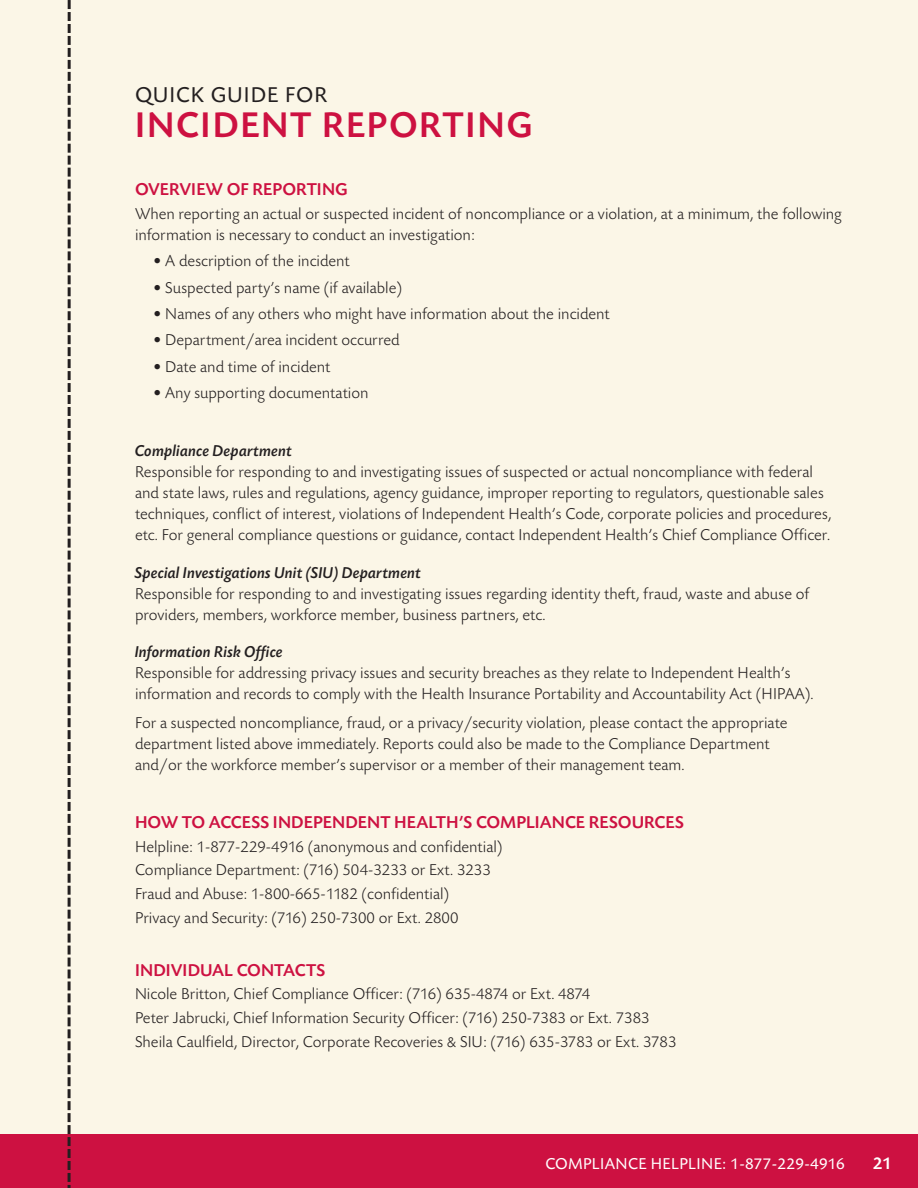
<style>
.page{position:relative;width:918px;height:1188px;background:#fbf6e7}
.page>*{position:absolute;margin:0;border:0;box-sizing:border-box;transform-origin:0 0}
.t1{font:500 37.5px "Today BEF";letter-spacing:.04em;color:#cd1141}
.t2{font:22.5px "Today BEF";letter-spacing:.04em;color:#231f20}
.t3{font:500 18px "Today BEF";color:#cd1141}
.t4{font:500 18px "Today BEF";color:#fff}
.t5{font:300 16.5px/21px "Today BEF";color:#231f20}
.t6{font:16.5px "Today BEF";letter-spacing:.02em;color:#fff}
.s1{font-weight:500;font-style:italic}
.s2{font-family:"Avenir";font-size:13.5px}
</style>
<div class="page">
<div style="left:0;top:1134px;width:918px;height:54px;background:#cd1141"></div>
<svg style="left:68px;top:0;width:3px;height:1188px"></svg>
<p class="t2" style="left:135px;top:87px;width:194px">QUICK GUIDE FOR</p>
<p class="t1" style="left:135px;top:111px;width:399px">INCIDENT REPORTING</p>
<p class="t3" style="left:135px;top:183px;width:214px">OVERVIEW OF REPORTING</p>
<p class="t5" style="left:135px;top:205px;width:708px">When reporting an actual or suspected incident of noncompliance or a violation, at a minimum, the following information is necessary to conduct an investigation:</p>
<p class="t5" style="left:153px;top:252px;width:198px">• A description of the incident</p>
<p class="t5" style="left:153px;top:279px;width:251px">• Suspected party’s name (if available)</p>
<p class="t5" style="left:153px;top:305px;width:458px">• Names of any others who might have information about the incident</p>
<p class="t5" style="left:153px;top:331px;width:248px">• Department/area incident occurred</p>
<p class="t5" style="left:153px;top:358px;width:179px">• Date and time of incident</p>
<p class="t5" style="left:153px;top:384px;width:217px">• Any supporting documentation</p>
<p class="t5" style="left:135px;top:442px;width:698px"><span class="s1">Compliance Department<br></span>Responsible for responding to and investigating issues of suspected or actual noncompliance with federal and state laws, rules and regulations, agency guidance, improper reporting to regulators, questionable sales techniques, conflict of interest, violations of Independent Health’s Code, corporate policies and procedures, etc. For general compliance questions or guidance, contact Independent Health’s Chief Compliance Officer.</p>
<p class="t5" style="left:135px;top:564px;width:676px"><span class="s1">Special Investigations Unit (SIU) Department<br></span>Responsible for responding to and investigating issues regarding identity theft, fraud, waste and abuse of providers, members, workforce member, business partners, etc.</p>
<p class="t5" style="left:135px;top:643px;width:680px"><span class="s1">Information Risk Office<br></span>Responsible for addressing privacy issues and security breaches as they relate to Independent Health’s information and records to comply with the Health Insurance Portability and Accountability Act (HIPAA).</p>
<p class="t5" style="left:135px;top:714px;width:654px">For a suspected noncompliance, fraud, or a privacy/security violation, please contact the appropriate department listed above immediately. Reports could also be made to the Compliance Department and/or the workforce member’s supervisor or a member of their management team.</p>
<p class="t3" style="left:135px;top:816px;width:550px">HOW TO ACCESS INDEPENDENT HEALTH’S COMPLIANCE RESOURCES</p>
<p class="t5" style="left:135px;top:838px;width:369px">Helpline: 1-877-229-4916 (anonymous and confidential)</p>
<p class="t5" style="left:135px;top:862px;width:357px">Compliance Department: (716) 504-3233 or Ext. 3233</p>
<p class="t5" style="left:135px;top:885px;width:316px">Fraud and Abuse: 1-800-665-1182 (confidential)</p>
<p class="t5" style="left:135px;top:909px;width:325px">Privacy and Security: (716) 250-7300 or Ext. 2800</p>
<p class="t3" style="left:135px;top:963px;width:192px">INDIVIDUAL CONTACTS</p>
<p class="t5" style="left:135px;top:985px;width:457px">Nicole Britton, Chief Compliance Officer: (716) 635-4874 or Ext. 4874</p>
<p class="t5" style="left:135px;top:1009px;width:516px">Peter Jabrucki, Chief Information Security Officer: (716) 250-7383 or Ext. 7383</p>
<p class="t5" style="left:135px;top:1033px;width:543px">Sheila Caulfield, Director, Corporate Recoveries <span class="s2">&amp;</span> SIU: (716) 635-3783 or Ext. 3783</p>
<p class="t6" style="left:545px;top:1158px;width:301px">COMPLIANCE HELPLINE: 1-877-229-4916</p>
<p class="t4" style="left:873px;top:1157px;width:21px">21</p>
</div>
